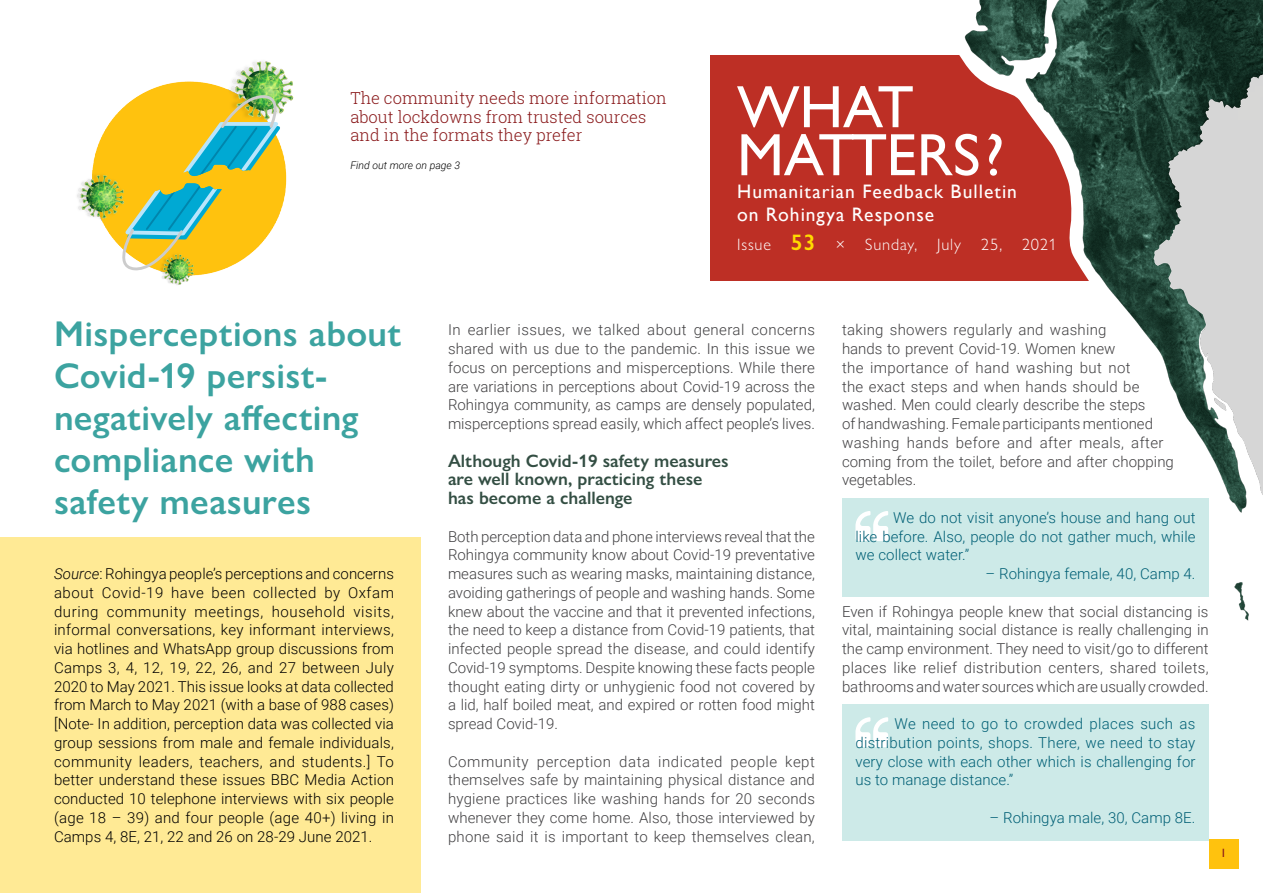
<style>
.page{position:relative;width:1263px;height:893px;background:#fff}
.page>*{position:absolute;margin:0;border:0;box-sizing:border-box;transform-origin:0 0}
.t1{font:60px/48px "Gill Sans";color:#fff}
.t2{font:600 36px/42px "Gill Sans Nova";letter-spacing:.01em;color:#3ca3a0}
.t3{font:19.5px/23.4px "Gill Sans";letter-spacing:.05em;color:#fff}
.t4{font:600 18px/18.8px "Gill Sans Nova";color:#334e43}
.t5{font:300 16.5px/18.8px "Roboto Slab";color:#89181a}
.t6{font:300 16.5px "Gill Sans Nova";letter-spacing:.05em;color:#fff}
.t7{font:300 15px/18.8px "Roboto";color:#414042;text-align:justify}
.t8{font:300 15px/18.8px "Roboto";letter-spacing:.02em;color:#000;text-align:justify}
.t9{font:300 15px/18.8px "Roboto";letter-spacing:.005em;color:#005f75;text-align:justify}
.t10{font:12px "Gill Sans";color:#89181a}
.t11{font:italic 300 10.5px "Roboto";color:#000}
.s1{font-weight:600;font-size:22.5px;color:#ffda00}
.s2{font-style:italic}
</style>
<div class="page">
<div style="left:710px;top:55px;width:513px;height:225px;background:#bd2f25"></div>
<div style="left:842px;top:498px;width:367px;height:80px;background:#cdeae8"></div>
<div style="left:842px;top:554px;width:367px;height:42px;background:#cdeae8"></div>
<div style="left:842px;top:704px;width:367px;height:98px;background:#cdeae8"></div>
<div style="left:842px;top:798px;width:367px;height:42px;background:#cdeae8"></div>
<svg style="left:855px;top:511px;width:33px;height:30px"></svg>
<svg style="left:855px;top:717px;width:33px;height:30px"></svg>
<div style="left:0;top:537px;width:421px;height:356px;background:#ffea95"></div>
<img style="left:77px;top:61px;width:217px;height:224px">
<svg style="left:111px;top:183px;width:113px;height:91px;background:#b0c068"></svg>
<svg style="left:174px;top:94px;width:113px;height:82px;background:#abbe68"></svg>
<img style="left:961px;top:0;width:302px;height:621px">
<div style="left:1209px;top:839px;width:29px;height:29px;background:#ffc20e"></div>
<p class="t5" style="left:350px;top:88px;width:318px">The community needs more information about lockdowns from trusted sources and in the formats they prefer</p>
<p class="t11" style="left:350px;top:158px;width:111px">Find out more on page 3</p>
<h1 class="t1" style="left:737px;top:82px;width:269px">WHAT<br>MATTERS?</h1>
<h3 class="t3" style="left:737px;top:180px;width:281px">Humanitarian Feedback Bulletin on Rohingya Response</h3>
<p class="t6" style="left:737px;top:234px;width:321px">Issue <span class="s1">53</span> × Sunday, July 25, 2021</p>
<h2 class="t2" style="left:54px;top:313px;width:349px">Misperceptions about<br>Covid-19 persist&shy;negatively affecting compliance with safety measures</h2>
<p class="t7" style="left:448px;top:320px;width:369px">In earlier issues, we talked about general concerns shared with us due to the pandemic. In this issue we focus on perceptions and misperceptions. While there are variations in perceptions about Covid-19 across the Rohingya community, as camps are densely populated, misperceptions spread easily, which affect people’s lives.</p>
<p class="t4" style="left:448px;top:451px;width:282px">Although Covid-19 safety measures are well known, practicing these has become a challenge</p>
<p class="t7" style="left:448px;top:526px;width:368px">Both perception data and phone interviews reveal that the Rohingya community know about Covid-19 preventative measures such as wearing masks, maintaining distance, avoiding gatherings of people and washing hands. Some knew about the vaccine and that it prevented infections, the need to keep a distance from Covid-19 patients, that infected people spread the disease, and could identify Covid-19 symptoms. Despite knowing these facts people thought eating dirty or unhygienic food not covered by a lid, half boiled meat, and expired or rotten food might spread Covid-19.</p>
<p class="t7" style="left:448px;top:751px;width:368px">Community perception data indicated people kept themselves safe by maintaining physical distance and hygiene practices like washing hands for 20 seconds whenever they come home. Also, those interviewed by phone said it is important to keep themselves clean,</p>
<p class="t8" style="left:54px;top:564px;width:341px"><span class="s2">Source</span>: Rohingya people’s perceptions and concerns about Covid-19 have been collected by Oxfam during community meetings, household visits, informal conversations, key informant interviews, via hotlines and WhatsApp group discussions from Camps 3, 4, 12, 19, 22, 26, and 27 between July 2020 to May 2021. This issue looks at data collected from March to May 2021 (with a base of 988 cases) [Note- In addition, perception data was collected via group sessions from male and female individuals, community leaders, teachers, and students.] To better understand these issues BBC Media Action conducted 10 telephone interviews with six people (age 18 – 39) and four people (age 40+) living in Camps 4, 8E, 21, 22 and 26 on 28-29 June 2021.</p>
<p class="t7" style="left:842px;top:320px;width:333px;text-align:left">taking showers regularly and washing<br>hands to prevent Covid-19. Women knew<br>the importance of hand washing but not<br>the exact steps and when hands should be washed. Men could clearly describe the steps<br>of handwashing. Female participants mentioned washing hands before and after meals, after coming from the toilet, before and after chopping vegetables.</p>
<p class="t9" style="left:855px;top:507px;width:341px;text-indent:38px">We do not visit anyone’s house and hang out like before. Also, people do not gather much, while we collect water.”</p>
<p class="t9" style="left:985px;top:564px;width:211px">– Rohingya female, 40, Camp 4.</p>
<p class="t7" style="left:842px;top:601px;width:368px">Even if Rohingya people knew that social distancing is vital, maintaining social distance is really challenging in the camp environment. They need to visit/go to different places like relief distribution centers, shared toilets, bathrooms and water sources which are usually crowded.</p>
<p class="t9" style="left:855px;top:714px;width:341px;text-indent:39px">We need to go to crowded places such as distribution points, shops. There, we need to stay very close with each other which is challenging for us to manage distance.”</p>
<p class="t9" style="left:989px;top:807px;width:207px">– Rohingya male, 30, Camp 8E.</p>
<p class="t10" style="left:1220px;top:846px;width:7px">1</p>
</div>
